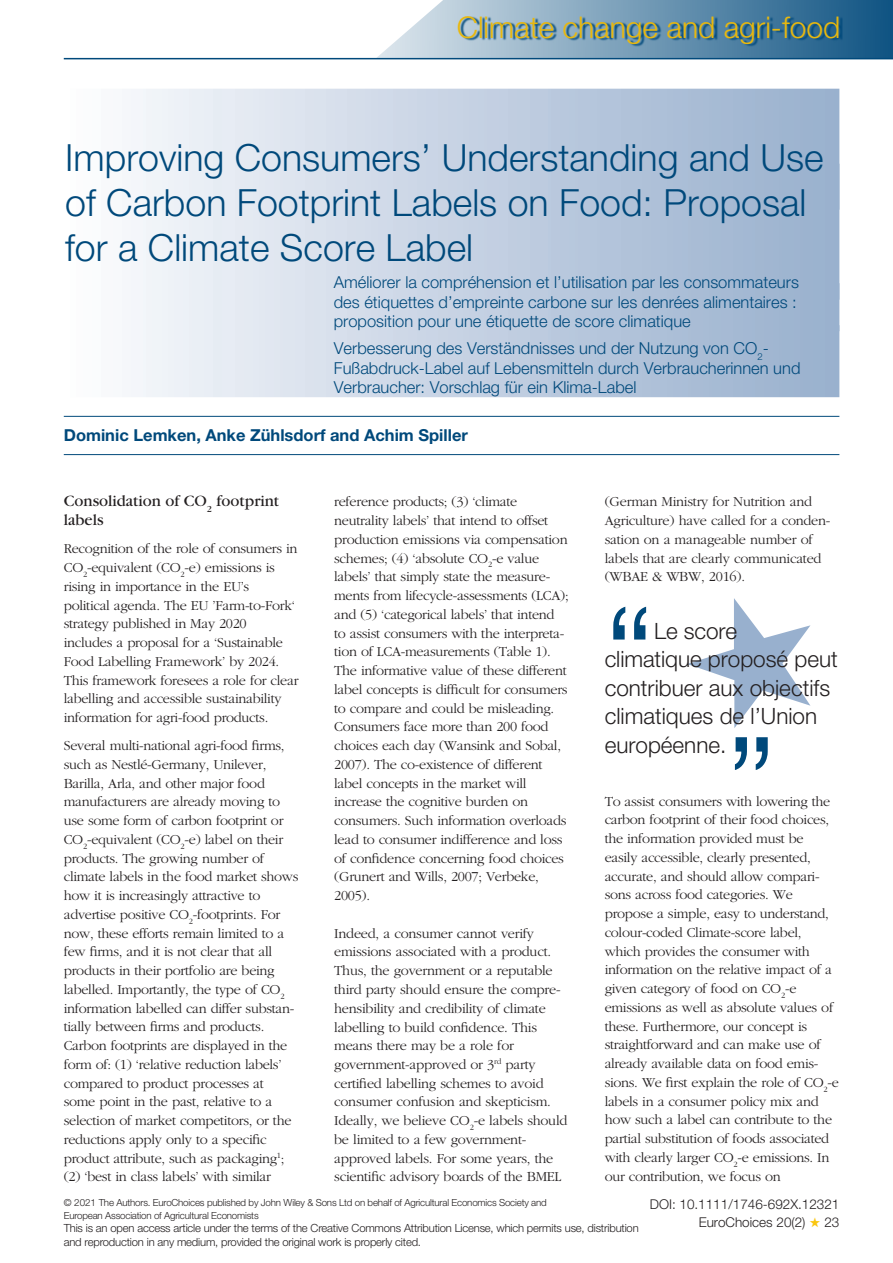
<style>
.page{position:relative;width:893px;height:1263px;background:#fff}
.page>*{position:absolute;margin:0;border:0;box-sizing:border-box;transform-origin:0 0}
.t1{font:300 135px "Helvetica Neue";color:#00497b}
.t2{font:300 37.5px/45px "Helvetica Neue";color:#00497b}
.t3{font:300 30px "Helvetica Neue";color:#e8b80e}
.t4{font:300 22.5px/28.5px "Helvetica Neue";color:#231f20}
.t5{font:300 16.5px/19.5px "Helvetica Neue";color:#00497b}
.t6{font:700 16.5px "Helvetica Neue";color:#00497b}
.t7{font:16.5px/18.8px "Garamond";color:#231f20}
.t8{font:300 14.25px/18.8px "Garamond";letter-spacing:-.02em;color:#231f20}
.t9{font:300 13.5px "Helvetica Neue";color:#231f20}
.t10{font:300 11.25px/14.2px "Helvetica Neue";letter-spacing:-.015em;color:#231f20}
.t11{font:300 9.75px/12.8px "Helvetica Neue";letter-spacing:-.02em;color:#231f20}
.s1{color:#fac60f}
</style>
<div class="page">
<svg style="left:377px;top:0;width:516px;height:58px;background:#7ea3bc"></svg>
<svg style="left:460px;top:16px;width:383px;height:31px;background:#5c8aaa"></svg>
<hr style="left:64px;top:58px;width:829px;height:1px;background:#00497b">
<div style="left:64px;top:89px;width:775px;height:121px;background:linear-gradient(to right,#fcfcfe,#96aecc)"></div>
<div style="left:64px;top:164px;width:775px;height:136px;background:linear-gradient(to right,#fcfcfe,#96aecc)"></div>
<div style="left:64px;top:283px;width:775px;height:48px;background:linear-gradient(to right,#fcfcfe,#96aecc)"></div>
<div style="left:64px;top:325px;width:775px;height:72px;background:linear-gradient(to right,#fcfcfe,#96aecc)"></div>
<hr style="left:64px;top:416px;width:775px;height:1px;background:#00497b">
<hr style="left:64px;top:454px;width:775px;height:1px;background:#00497b">
<svg style="left:687px;top:598px;width:123px;height:130px"></svg>
<h3 class="t3" style="left:457px;top:9px;width:385px">Climate change and agri-food</h3>
<h2 class="t2" style="left:65px;top:135px;width:760px">Improving Consumers’ Understanding and Use of Carbon Footprint Labels on Food: Proposal for a Climate Score Label</h2>
<p class="t5" style="left:334px;top:272px;width:467px">Améliorer la compréhension et l’utilisation par les consommateurs des étiquettes d’empreinte carbone sur les denrées alimentaires : proposition pour une étiquette de score climatique</p>
<p class="t5" style="left:334px;top:338px;width:468px">Verbesserung des Verständnisses und der Nutzung von CO<sub>2</sub>-<br>Fußabdruck-Label auf Lebensmitteln durch Verbraucherinnen und<br>Verbraucher: Vorschlag für ein Klima-Label</p>
<p class="t6" style="left:64px;top:425px;width:406px">Dominic Lemken, Anke Zühlsdorf and Achim Spiller</p>
<p class="t7" style="left:64px;top:492px;width:217px">Consolidation of CO<sub>2</sub> footprint labels</p>
<p class="t8" style="left:64px;top:540px;width:236px">Recognition of the role of consumers in CO<sub>2</sub>-equivalent (CO<sub>2</sub>-e) emissions is rising in importance in the EU’s political agenda. The EU ’Farm-to-Fork‘ strategy published in May 2020 includes a proposal for a ‘Sustainable Food Labelling Framework’ by 2024.<br>This framework foresees a role for clear labelling and accessible sustainability information for agri-food products.</p>
<p class="t8" style="left:64px;top:736px;width:236px">Several multi-national agri-food firms, such as Nestlé-Germany, Unilever, Barilla, Arla, and other major food manufacturers are already moving to use some form of carbon footprint or CO<sub>2</sub>-equivalent (CO<sub>2</sub>-e) label on their products. The growing number of climate labels in the food market shows how it is increasingly attractive to advertise positive CO<sub>2</sub>-footprints. For now, these efforts remain limited to a few firms, and it is not clear that all products in their portfolio are being labelled. Importantly, the type of CO<sub>2 </sub>information labelled can differ substan&shy;tially between firms and products.<br>Carbon footprints are displayed in the form of: (1) ‘relative reduction labels’ compared to product processes at some point in the past, relative to a selection of market competitors, or the reductions apply only to a specific product attribute, such as packaging<sup>1</sup>; (2) ‘best in class labels’ with similar</p>
<p class="t8" style="left:334px;top:493px;width:236px">reference products; (3) ‘climate neutrality labels’ that intend to offset production emissions via compensation schemes; (4) ‘absolute CO<sub>2</sub>-e value labels’ that simply state the measure&shy;ments from lifecycle-assessments (LCA); and (5) ‘categorical labels’ that intend to assist consumers with the interpreta&shy;tion of LCA-measurements (Table 1).<br>The informative value of these different label concepts is difficult for consumers to compare and could be misleading.<br>Consumers face more than 200 food choices each day (Wansink and Sobal, 2007). The co-existence of different label concepts in the market will increase the cognitive burden on consumers. Such information overloads lead to consumer indifference and loss of confidence concerning food choices (Grunert and Wills, 2007; Verbeke, 2005).</p>
<p class="t8" style="left:334px;top:924px;width:235px">Indeed, a consumer cannot verify emissions associated with a product.<br>Thus, the government or a reputable third party should ensure the compre&shy;hensibility and credibility of climate labelling to build confidence. This means there may be a role for government-approved or 3<sup>rd</sup> party certified labelling schemes to avoid consumer confusion and skepticism.<br>Ideally, we believe CO<sub>2</sub>-e labels should be limited to a few government&shy;approved labels. For some years, the scientific advisory boards of the BMEL</p>
<p class="t8" style="left:605px;top:493px;width:227px">(German Ministry for Nutrition and<br>Agriculture) have called for a conden&shy;sation on a manageable number of labels that are clearly communicated (WBAE &amp; WBW, 2016).</p>
<h1 class="t1" style="left:605px;top:572px;width:51px">“</h1>
<h3 class="t4" style="left:605px;top:616px;width:235px;text-indent:49px">Le score climatique proposé peut contribuer aux objectifs climatiques de l’Union européenne.</h3>
<h1 class="t1" style="left:726px;top:703px;width:51px">”</h1>
<p class="t8" style="left:605px;top:792px;width:236px">To assist consumers with lowering the carbon footprint of their food choices, the information provided must be easily accessible, clearly presented, accurate, and should allow compari&shy;sons across food categories. We propose a simple, easy to understand, colour-coded Climate-score label, which provides the consumer with information on the relative impact of a given category of food on CO<sub>2</sub>-e emissions as well as absolute values of these. Furthermore, our concept is straightforward and can make use of already available data on food emis&shy;sions. We first explain the role of CO<sub>2</sub>-e labels in a consumer policy mix and how such a label can contribute to the partial substitution of foods associated with clearly larger CO<sub>2</sub>-e emissions. In our contribution, we focus on</p>
<p class="t11" style="left:64px;top:1196px;width:485px">© 2021 The Authors. EuroChoices published by John Wiley &amp; Sons Ltd on behalf of Agricultural Economics Society and<br>European Association of Agricultural Economists</p>
<p class="t10" style="left:64px;top:1220px;width:576px">This is an open access article under the terms of the Creative Commons Attribution License, which permits use, distribution and reproduction in any medium, provided the original work is properly cited.</p>
<p class="t9" style="left:650px;top:1196px;width:191px">DOI: 10.1111/1746-692X.12321</p>
<p class="t9" style="left:699px;top:1214px;width:142px">EuroChoices 20(2) <span class="s1">★</span> 23</p>
</div>
